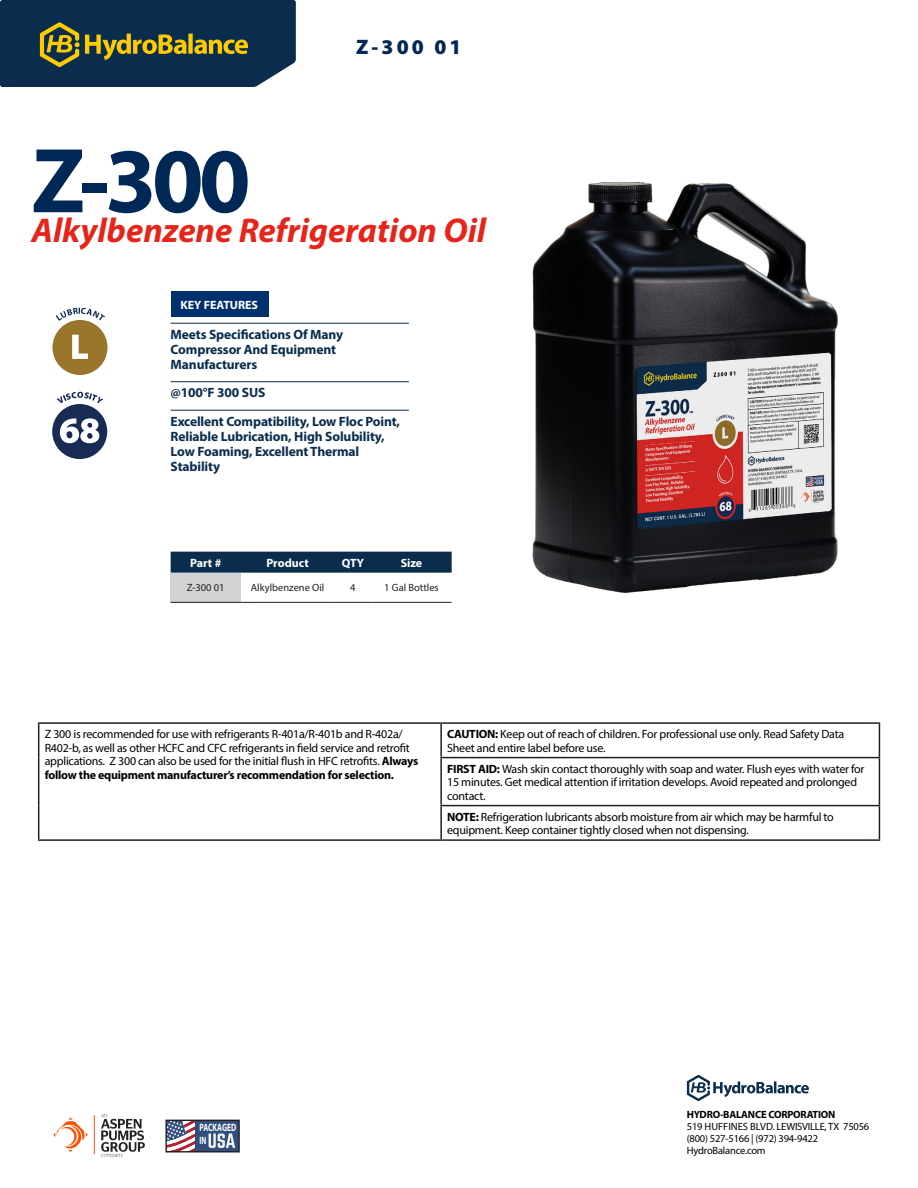
<style>
.page{position:relative;width:918px;height:1188px;background:#fff}
.page>*{position:absolute;margin:0;border:0;box-sizing:border-box;transform-origin:0 0}
.t1{font:700 93px "Myriad Pro";color:#002856}
.t2{font:italic 700 34.5px "Myriad Pro";color:#e72419}
.t3{font:900 21px "Myriad Pro";color:#002856}
.t4{font:700 13.5px/15px "Myriad Pro";letter-spacing:-.01em;color:#0a2d4e}
.t5{font:12px/13.5px "Myriad Pro";letter-spacing:-.02em;color:#000}
.t6{font:700 12px "Myriad Pro";color:#fff}
.t7{font:700 10.65px/12.8px "Myriad Pro";color:#fff;scale:.7 1}
.t8{font:10.5px/12px "Myriad Pro";letter-spacing:-.02em;color:#000}
.t9{font:10.5px "Myriad Pro";color:#231f20}
.t10{font:700 10.5px "Myriad Pro";letter-spacing:-.02em;color:#000}
.s1{font-weight:700}
</style>
<div class="page">
<svg style="left:687px;top:1075px;width:122px;height:26px"></svg>
<svg style="left:53px;top:1115px;width:42px;height:39px"></svg>
<svg style="left:101px;top:1114px;width:44px;height:44px"></svg>
<svg style="left:167px;top:1122px;width:29px;height:28px"></svg>
<div style="left:196px;top:1120px;width:43px;height:32px;background:#304f7d"></div>
<svg style="left:209px;top:1133px;width:26px;height:15px"></svg>
<div style="left:165px;top:1120px;width:75px;height:32px;border:1px solid #231f20"></div>
<svg style="left:0;top:0;width:296px;height:87px"></svg>
<hr style="left:171px;top:323px;width:238px;height:1px;background:#0a2d4e">
<hr style="left:171px;top:381px;width:238px;height:1px;background:#0a2d4e">
<hr style="left:171px;top:410px;width:238px;height:1px;background:#0a2d4e">
<img style="left:449px;top:181px;width:389px;height:421px">
<hr style="left:38px;top:722px;width:403px;height:2px;background:#231f20">
<hr style="left:38px;top:724px;width:1px;height:34px;background:#231f20">
<hr style="left:441px;top:722px;width:439px;height:2px;background:#231f20">
<hr style="left:440px;top:724px;width:2px;height:33px;background:#231f20">
<hr style="left:879px;top:724px;width:1px;height:33px;background:#231f20">
<hr style="left:38px;top:758px;width:1px;height:48px;background:#231f20">
<hr style="left:440px;top:757px;width:440px;height:1px;background:#231f20">
<hr style="left:440px;top:758px;width:2px;height:47px;background:#231f20">
<hr style="left:879px;top:758px;width:1px;height:47px;background:#231f20">
<hr style="left:38px;top:806px;width:1px;height:33px;background:#231f20">
<hr style="left:440px;top:805px;width:440px;height:1px;background:#231f20">
<hr style="left:440px;top:806px;width:2px;height:33px;background:#231f20">
<hr style="left:879px;top:806px;width:1px;height:33px;background:#231f20">
<hr style="left:38px;top:839px;width:403px;height:2px;background:#231f20">
<hr style="left:441px;top:839px;width:439px;height:2px;background:#231f20">
<div style="left:171px;top:291px;width:98px;height:26px;background:#00306d"></div>
<div style="left:171px;top:552px;width:281px;height:21px;background:#0a2d4e"></div>
<div style="left:171px;top:573px;width:70px;height:29px;background:#d1d2d4"></div>
<hr style="left:171px;top:602px;width:70px;height:1px;background:#231f20">
<hr style="left:241px;top:602px;width:94px;height:1px;background:#231f20">
<hr style="left:335px;top:602px;width:36px;height:1px;background:#231f20">
<hr style="left:371px;top:602px;width:81px;height:1px;background:#231f20">
<svg style="left:46px;top:314px;width:68px;height:67px;fill:#99742b"></svg>
<div style="left:47px;top:315px;width:66px;height:65px;border:4px solid #fff;border-radius:50%"></div>
<svg style="left:72px;top:335px;width:16px;height:24px"></svg>
<svg style="left:56px;top:308px;width:49px;height:13px"></svg>
<svg style="left:46px;top:398px;width:68px;height:67px;fill:#172b54"></svg>
<svg style="left:60px;top:418px;width:39px;height:25px"></svg>
<svg style="left:57px;top:392px;width:46px;height:11px"></svg>
<p class="t3" style="left:356px;top:33px;width:107px">Z-300 01</p>
<p class="t1" style="left:32px;top:120px;width:221px">Z-300</p>
<p class="t2" style="left:32px;top:208px;width:456px">Alkylbenzene Refrigeration Oil</p>
<p class="t6" style="left:180px;top:297px;width:79px">KEY FEATURES</p>
<p class="t4" style="left:171px;top:326px;width:174px">Meets Specifications Of Many<br>Compressor And Equipment<br>Manufacturers</p>
<p class="t4" style="left:171px;top:385px;width:96px">@100°F 300 SUS</p>
<p class="t4" style="left:171px;top:413px;width:231px">Excellent Compatibility, Low Floc Point,<br>Reliable Lubrication, High Solubility,<br>Low Foaming, Excellent Thermal<br>Stability</p>
<p class="t6" style="left:190px;top:555px;width:33px">Part #</p>
<p class="t6" style="left:266px;top:555px;width:44px">Product</p>
<p class="t6" style="left:342px;top:555px;width:24px">QTY</p>
<p class="t6" style="left:401px;top:555px;width:23px">Size</p>
<p class="t9" style="left:187px;top:581px;width:39px">Z-300 01</p>
<p class="t9" style="left:251px;top:581px;width:75px">Alkylbenzene Oil</p>
<p class="t9" style="left:350px;top:581px;width:7px">4</p>
<p class="t9" style="left:384px;top:581px;width:56px">1 Gal Bottles</p>
<p class="t5" style="left:45px;top:727px;width:375px">Z 300 is recommended for use with refrigerants R-401a/R-401b and R-402a/ R402-b, as well as other HCFC and CFC refrigerants in field service and retrofit applications. Z 300 can also be used for the initial flush in HFC retrofits. <span class="s1">Always follow the equipment manufacturer’s recommendation for selection.</span></p>
<p class="t5" style="left:447px;top:727px;width:399px"><span class="s1">CAUTION:</span> Keep out of reach of children. For professional use only. Read Safety Data<br>Sheet and entire label before use.</p>
<p class="t5" style="left:447px;top:762px;width:419px"><span class="s1">FIRST AID:</span> Wash skin contact thoroughly with soap and water. Flush eyes with water for<br>15 minutes. Get medical attention if irritation develops. Avoid repeated and prolonged contact.</p>
<p class="t5" style="left:447px;top:810px;width:388px"><span class="s1">NOTE:</span> Refrigeration lubricants absorb moisture from air which may be harmful to equipment. Keep container tightly closed when not dispensing.</p>
<p class="t7" style="left:200px;top:1121px;width:54px">PACKAGED<br>IN</p>
<p class="t10" style="left:687px;top:1108px;width:150px">HYDRO-BALANCE CORPORATION</p>
<p class="t8" style="left:687px;top:1120px;width:184px">519 HUFFINES BLVD. LEWISVILLE, TX 75056 (800) 527-5166 | (972) 394-9422<br>HydroBalance.com</p>
</div>
